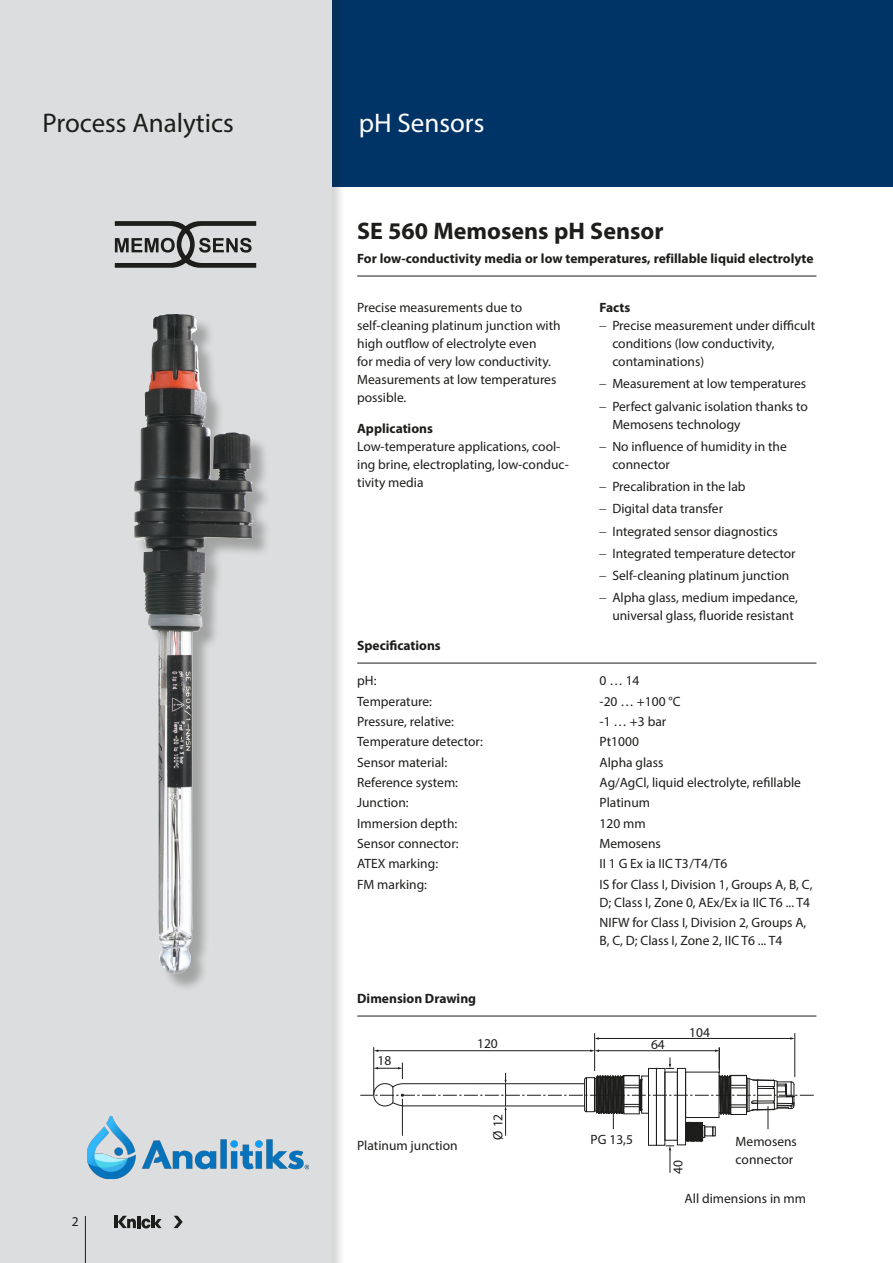
<style>
.page{position:relative;width:893px;height:1263px;background:#fff}
.page>*{position:absolute;margin:0;border:0;box-sizing:border-box;transform-origin:0 0}
.t1{font:27px "Myriad Pro";color:#1d1d1b}
.Produktgruppe{font:27px "Myriad Pro";color:#fff}
.Headline_Produkt{font:700 24px "Myriad Pro";color:#1d1d1b}
.Text{font:13.5px/18px "Myriad Pro";color:#1d1d1b}
.Tabelle{font:13.5px/18px "Myriad Pro";color:#1d1d1b}
.Beschriftungen{font:13.5px/18px "Myriad Pro";color:#1d1d1b}
.Subhead_Produkt{font:700 13.5px "Myriad Pro";color:#1d1d1b}
.Tabelle_Headline{font:700 13.5px "Myriad Pro";color:#1d1d1b}
.Zwischenüberschrift{font:700 13.5px "Myriad Pro";color:#1d1d1b}
.s1{font-family:"Frutiger LT Com";font-weight:300}
</style>
<div class="page">
<div style="left:332px;top:0;width:561px;height:187px;background:#003466"></div>
<div style="left:0;top:0;width:346px;height:1263px;background:#1d1d1b;opacity:.2"></div>
<div style="left:0;top:0;width:332px;height:1263px;background:#dcddde"></div>
<hr style="left:85px;top:1216px;width:1px;height:47px;background:#1d1d1b">
<hr style="left:114px;top:1216px;width:4px;height:12px;background:#1d1d1b">
<svg style="left:174px;top:1216px;width:9px;height:12px"></svg>
<svg style="left:118px;top:1216px;width:44px;height:12px"></svg>
<hr style="left:594px;top:1033px;width:1px;height:38px;background:#1d1d1b">
<hr style="left:598px;top:1038px;width:193px;height:1px;background:#1d1d1b">
<svg style="left:594px;top:1037px;width:5px;height:3px"></svg>
<hr style="left:794px;top:1033px;width:1px;height:44px;background:#1d1d1b">
<svg style="left:360px;top:1047px;width:454px;height:126px"></svg>
<div style="left:137px;top:316px;width:135px;height:676px;background:#1d1d1b;opacity:.3"></div>
<img style="left:134px;top:314px;width:59px;height:660px">
<svg style="left:115px;top:221px;width:141px;height:47px"></svg>
<hr style="left:357px;top:663px;width:459px;height:1px;background:#1d1d1b">
<hr style="left:357px;top:1016px;width:459px;height:1px;background:#1d1d1b">
<hr style="left:357px;top:276px;width:459px;height:1px;background:#1d1d1b">
<img style="left:87px;top:1115px;width:222px;height:65px">
<h1 class="t1" style="left:43px;top:106px;width:193px">Process Analytics</h1>
<p class="Text" style="left:72px;top:1212px;width:8px">2</p>
<p class="Produktgruppe" style="left:359px;top:106px;width:127px">pH Sensors</p>
<p class="Headline_Produkt" style="left:357px;top:215px;width:308px">SE 560 Memosens pH Sensor</p>
<p class="Subhead_Produkt" style="left:357px;top:250px;width:458px">For low-conductivity media or low temperatures, refillable liquid electrolyte</p>
<p class="Text" style="left:357px;top:298px;width:205px">Precise measurements due to self-cleaning platinum junction with high outflow of electrolyte even<br>for media of very low conductivity.<br>Measurements at low temperatures possible.</p>
<p class="Zwischenüberschrift" style="left:357px;top:419px;width:77px">Applications</p>
<p class="Text" style="left:357px;top:437px;width:213px">Low-temperature applications, cool&shy;ing brine, electroplating, low-conduc&shy;tivity media</p>
<p class="Tabelle_Headline" style="left:357px;top:637px;width:85px">Specifications</p>
<p class="Zwischenüberschrift" style="left:600px;top:299px;width:32px">Facts</p>
<p class="Text" style="left:612px;top:316px;width:204px;text-indent:-13px"><span class="s1">–</span> Precise measurement under difficult conditions (low conductivity, contaminations)</p>
<p class="Text" style="left:600px;top:375px;width:208px"><span class="s1">–</span> Measurement at low temperatures</p>
<p class="Text" style="left:612px;top:397px;width:197px;text-indent:-13px"><span class="s1">–</span> Perfect galvanic isolation thanks to<br>Memosens technology</p>
<p class="Text" style="left:612px;top:437px;width:176px;text-indent:-13px"><span class="s1">–</span> No influence of humidity in the connector</p>
<p class="Text" style="left:600px;top:477px;width:148px"><span class="s1">–</span> Precalibration in the lab</p>
<p class="Text" style="left:600px;top:500px;width:125px"><span class="s1">–</span> Digital data transfer</p>
<p class="Text" style="left:600px;top:522px;width:180px"><span class="s1">–</span> Integrated sensor diagnostics</p>
<p class="Text" style="left:600px;top:544px;width:198px"><span class="s1">–</span> Integrated temperature detector</p>
<p class="Text" style="left:600px;top:566px;width:191px"><span class="s1">–</span> Self-cleaning platinum junction</p>
<p class="Text" style="left:612px;top:589px;width:187px;text-indent:-13px"><span class="s1">–</span> Alpha glass, medium impedance, universal glass, fluoride resistant</p>
<p class="Tabelle" style="left:357px;top:671px;width:21px">pH:</p>
<p class="Tabelle" style="left:600px;top:671px;width:42px">0 … 14</p>
<p class="Tabelle" style="left:357px;top:692px;width:76px">Temperature:</p>
<p class="Tabelle" style="left:600px;top:692px;width:83px">-20 … +100 °C</p>
<p class="Tabelle" style="left:357px;top:712px;width:98px">Pressure, relative:</p>
<p class="Tabelle" style="left:600px;top:712px;width:68px">-1 … +3 bar</p>
<p class="Tabelle" style="left:357px;top:732px;width:127px">Temperature detector:</p>
<p class="Tabelle" style="left:600px;top:732px;width:41px">Pt1000</p>
<p class="Tabelle" style="left:357px;top:753px;width:92px">Sensor material:</p>
<p class="Tabelle" style="left:600px;top:753px;width:65px">Alpha glass</p>
<p class="Tabelle" style="left:357px;top:773px;width:102px">Reference system:</p>
<p class="Tabelle" style="left:600px;top:773px;width:203px">Ag/AgCl, liquid electrolyte, refillable</p>
<p class="Tabelle" style="left:357px;top:793px;width:53px">Junction:</p>
<p class="Tabelle" style="left:600px;top:793px;width:52px">Platinum</p>
<p class="Tabelle" style="left:357px;top:814px;width:102px">Immersion depth:</p>
<p class="Tabelle" style="left:600px;top:814px;width:48px">120 mm</p>
<p class="Tabelle" style="left:357px;top:834px;width:103px">Sensor connector:</p>
<p class="Tabelle" style="left:600px;top:834px;width:63px">Memosens</p>
<p class="Tabelle" style="left:357px;top:854px;width:82px">ATEX marking:</p>
<p class="Tabelle" style="left:600px;top:854px;width:129px">II 1 G Ex ia IIC T3/T4/T6</p>
<p class="Tabelle" style="left:357px;top:875px;width:71px">FM marking:</p>
<p class="Tabelle" style="left:600px;top:875px;width:214px">IS for Class I, Division 1, Groups A, B, C,<br>D; Class I, Zone 0, AEx/Ex ia IIC T6 ... T4</p>
<p class="Tabelle" style="left:600px;top:913px;width:208px">NIFW for Class I, Division 2, Groups A,<br>B, C, D; Class I, Zone 2, IIC T6 ... T4</p>
<p class="Tabelle_Headline" style="left:357px;top:990px;width:120px">Dimension Drawing</p>
<p class="Beschriftungen" style="left:378px;top:1051px;width:15px">18</p>
<p class="Beschriftungen" style="left:357px;top:1136px;width:102px">Platinum junction</p>
<p class="Beschriftungen" style="left:477px;top:1034px;width:22px">120</p>
<p class="Beschriftungen" style="left:489px;top:1139px;width:28px;rotate:-90deg">Ø 12</p>
<p class="Beschriftungen" style="left:651px;top:1036px;width:15px">64</p>
<p class="Beschriftungen" style="left:689px;top:1023px;width:22px">104</p>
<p class="Beschriftungen" style="left:591px;top:1130px;width:44px">PG 13,5</p>
<p class="Beschriftungen" style="left:669px;top:1174px;width:15px;rotate:-90deg">40</p>
<p class="Beschriftungen" style="left:736px;top:1132px;width:63px">Memosens connector</p>
<p class="Beschriftungen" style="left:685px;top:1190px;width:123px">All dimensions in mm</p>
</div>
